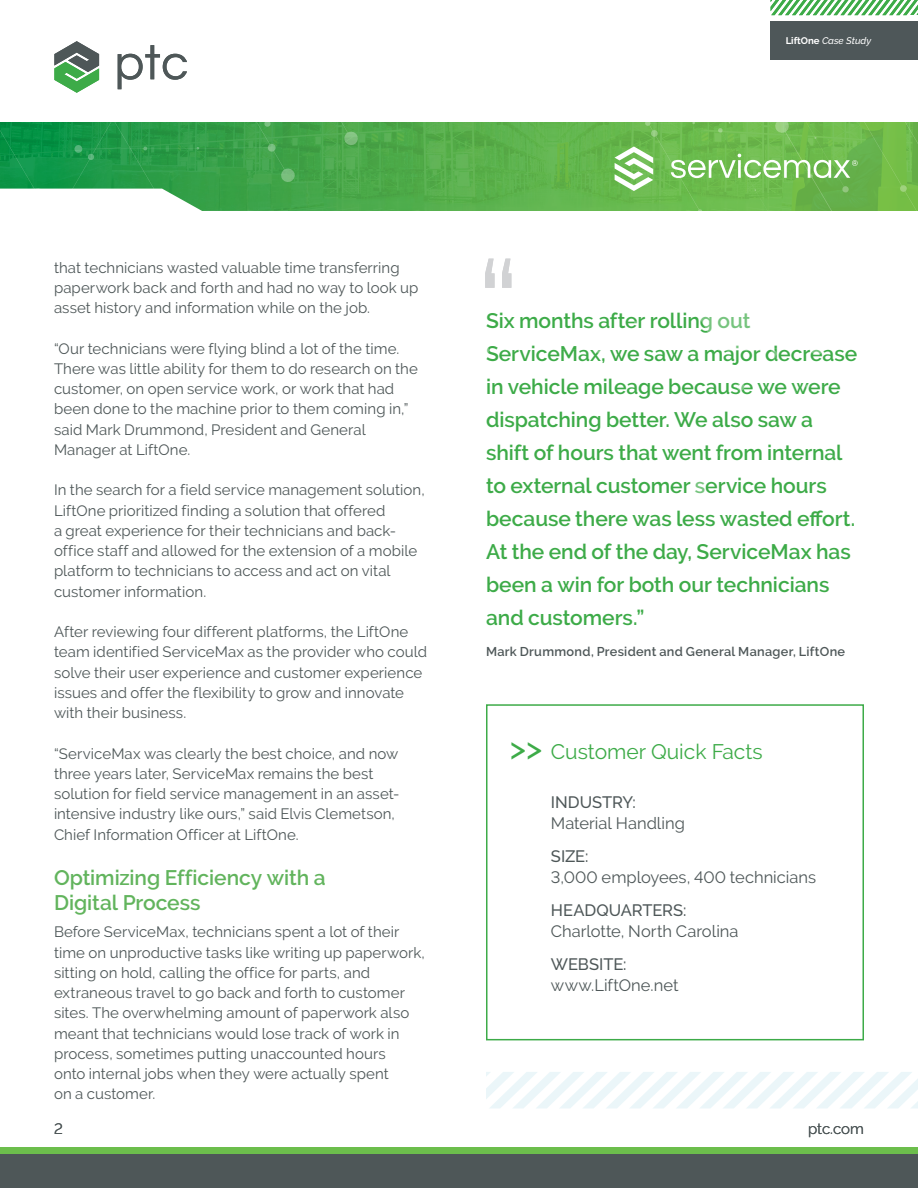
<style>
.page{position:relative;width:918px;height:1188px;background:#fff}
.page>*{position:absolute;margin:0;border:0;box-sizing:border-box;transform-origin:0 0}
._7__Pull_Quote_-_large_quote_mark{font:139.5px "PTC Raleway";color:#d1d2d4}
.t1{font:500 31.5px "PTC Raleway";color:#3dab48}
._7__Pull_Quote_-_Text{font:600 21px/33px "PTC Raleway";letter-spacing:-.005em;color:#3dab48}
._3__Text_Subhead_1{font:600 21px/25.2px "PTC Raleway";letter-spacing:-.005em;color:#62b45d}
.t2{font:21px "PTC Raleway";color:#3dab48}
._3__Text_Subhead_2{font:16.5px/20.2px "PTC Raleway";color:#4e5758}
._4__Text_Body{font:15px/20.2px "PTC Raleway";letter-spacing:.005em;color:#4e5758}
._3__Text_Subhead_1-2{font:15px/20.2px "PTC Raleway";letter-spacing:.005em;color:#4e5758}
._7__Pull_Quote_-_Name{font:600 12.75px "PTC Raleway";letter-spacing:.025em;color:#4e5758}
.t3{font:700 9.6px "PTC Raleway";color:#fff}
.t4{font:italic 500 9.6px "PTC Raleway";color:#fff}
.s1{font-weight:700;font-style:normal}
.s2{font-weight:500;font-style:italic}
.s3{font-weight:500}
</style>
<div class="page">
<img style="left:359px;top:122px;width:123px;height:89px">
<div style="left:770px;top:21px;width:148px;height:39px;background:#4e5759"></div>
<svg style="left:771px;top:0;width:147px;height:15px"></svg>
<div style="left:0;top:1154px;width:918px;height:34px;background:#4e5758"></div>
<div style="left:0;top:1147px;width:918px;height:7px;background:#6cbe4c"></div>
<svg style="left:0;top:41px;width:359px;height:170px"></svg>
<svg style="left:482px;top:122px;width:436px;height:89px;background:#70bb55"></svg>
<svg style="left:486px;top:1072px;width:432px;height:36px"></svg>
<div style="left:486px;top:704px;width:378px;height:336px;border:2px solid #3dab48"></div>
<p class="t4" style="left:786px;top:35px;width:87px"><span class="s1">LiftOne</span> Case Study</p>
<p class="t3" style="left:786px;top:35px;width:109px">Cannond le <span class="s2">Case Study</span></p>
<p class="_4__Text_Body" style="left:54px;top:257px;width:366px">that technicians wasted valuable time transferring paperwork back and forth and had no way to look up asset history and information while on the job.</p>
<p class="_4__Text_Body" style="left:54px;top:338px;width:365px">“Our technicians were flying blind a lot of the time.<br>There was little ability for them to do research on the customer, on open service work, or work that had been done to the machine prior to them coming in,” said Mark Drummond, President and General Manager at LiftOne.</p>
<p class="_4__Text_Body" style="left:54px;top:480px;width:372px">In the search for a field service management solution, LiftOne prioritized finding a solution that offered<br>a great experience for their technicians and back&shy;office staff and allowed for the extension of a mobile platform to technicians to access and act on vital customer information.</p>
<p class="_4__Text_Body" style="left:54px;top:622px;width:375px">After reviewing four different platforms, the LiftOne team identified ServiceMax as the provider who could solve their user experience and customer experience issues and offer the flexibility to grow and innovate with their business.</p>
<p class="_4__Text_Body" style="left:54px;top:743px;width:347px">“ServiceMax was clearly the best choice, and now three years later, ServiceMax remains the best solution for field service management in an asset&shy;intensive industry like ours,” said Elvis Clemetson, Chief Information Officer at LiftOne.</p>
<p class="_3__Text_Subhead_1" style="left:54px;top:865px;width:273px">Optimizing Efficiency with a<br>Digital Process</p>
<p class="_3__Text_Subhead_1-2" style="left:54px;top:922px;width:372px">Before ServiceMax, technicians spent a lot of their time on unproductive tasks like writing up paperwork, sitting on hold, calling the office for parts, and extraneous travel to go back and forth to customer sites. The overwhelming amount of paperwork also meant that technicians would lose track of work in process, sometimes putting unaccounted hours<br>onto internal jobs when they were actually spent<br>on a customer.</p>
<p class="_7__Pull_Quote_-_large_quote_mark" style="left:476px;top:230px;width:46px">“</p>
<p class="_7__Pull_Quote_-_Text" style="left:486px;top:304px;width:373px">Six months after rolling out<br>ServiceMax, we saw a major decrease in vehicle mileage because we were dispatching better. We also saw a shift of hours that went from internal to external customer service hours because there was less wasted effort.<br>At the end of the day, ServiceMax has been a win for both our technicians and customers.”</p>
<p class="_7__Pull_Quote_-_Name" style="left:486px;top:645px;width:361px">Mark Drummond, President and General Manager, LiftOne</p>
<p class="t1" style="left:510px;top:730px;width:34px">&gt;&gt;</p>
<p class="t2" style="left:551px;top:740px;width:213px">Customer Quick Facts</p>
<p class="_3__Text_Subhead_2" style="left:551px;top:792px;width:136px"><span class="s3">INDUSTRY:<br></span>Material Handling</p>
<p class="_3__Text_Subhead_2" style="left:551px;top:846px;width:267px"><span class="s3">SIZE:<br></span>3,000 employees, 400 technicians</p>
<p class="_3__Text_Subhead_2" style="left:551px;top:900px;width:189px"><span class="s3">HEADQUARTERS:<br></span>Charlotte, North Carolina</p>
<p class="_3__Text_Subhead_2" style="left:551px;top:954px;width:129px"><span class="s3">WEBSITE: </span>www.LiftOne.net</p>
<p class="_3__Text_Subhead_1-2" style="left:54px;top:1118px;width:10px">2</p>
<p class="_3__Text_Subhead_1-2" style="left:808px;top:1118px;width:57px">ptc.com</p>
</div>
